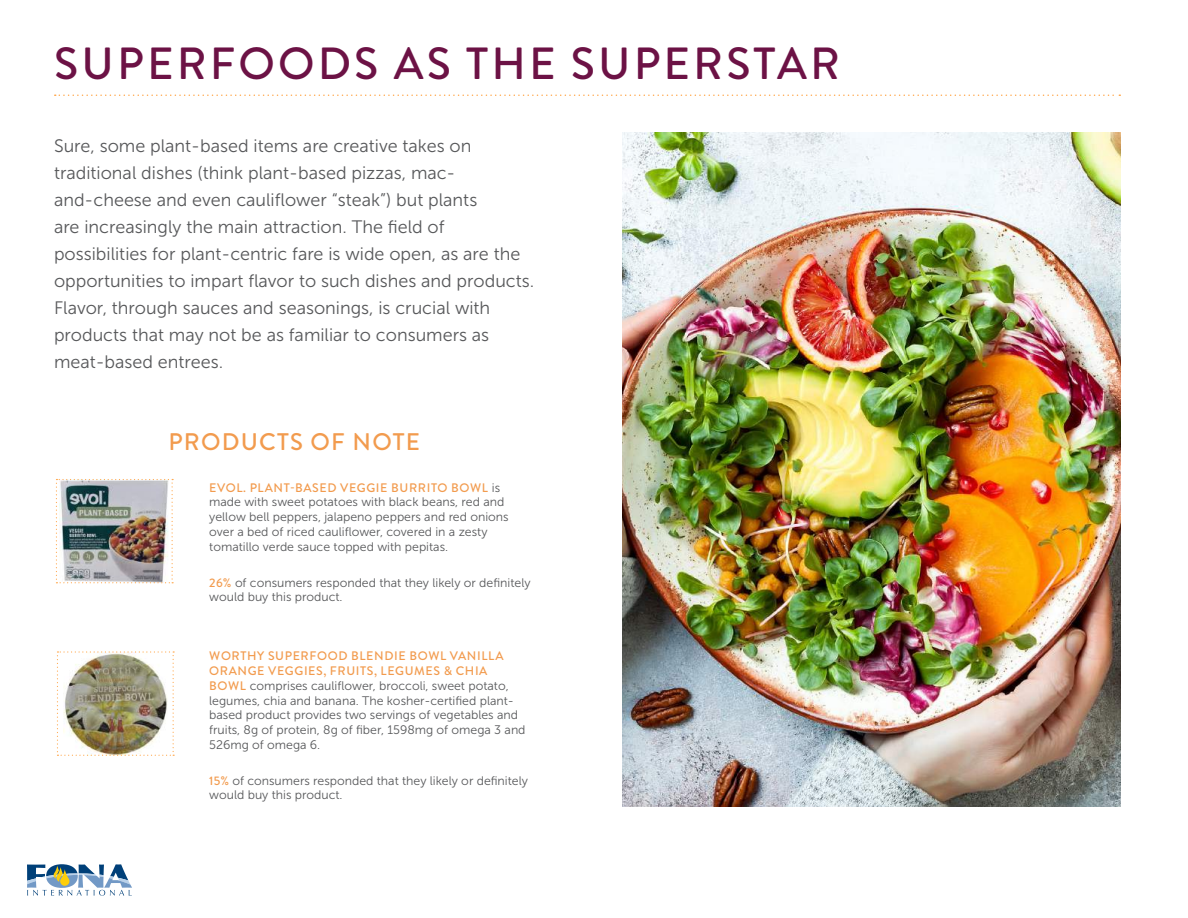
<style>
.page{position:relative;width:1188px;height:918px;background:#fff}
.page>*{position:absolute;margin:0;border:0;box-sizing:border-box;transform-origin:0 0}
.t1{font:500 45px "Brandon Grotesque";letter-spacing:.07em;color:#6c1245}
.t2{font:500 24px "Brandon Grotesque";letter-spacing:.05em;color:#f29b4e}
.t3{font:18px/27px "Museo Sans 300";color:#57585a}
.t4{font:12.3px/14.9px "Museo Sans 300";color:#57585a}
.t5{font:500 12.3px/14.9px "Brandon Grotesque";letter-spacing:.05em;color:#f29b4e}
.s1{font-family:"Museo Sans 300";font-weight:400;color:#57585a}
.s2{font-family:"Brandon Grotesque";font-weight:500;color:#f29b4e}
</style>
<div class="page">
<svg style="left:27px;top:864px;width:105px;height:32px"></svg>
<svg style="left:55px;top:94px;width:1065px;height:2px"></svg>
<img style="left:56px;top:479px;width:117px;height:104px">
<img style="left:57px;top:651px;width:117px;height:105px">
<img style="left:622px;top:133px;width:498px;height:674px">
<h1 class="t1" style="left:54px;top:32px;width:787px">SUPERFOODS AS THE SUPERSTAR</h1>
<p class="t3" style="left:54px;top:133px;width:482px">Sure, some plant-based items are creative takes on traditional dishes (think plant-based pizzas, mac&shy;and-cheese and even cauliflower “steak”) but plants<br>are increasingly the main attraction. The field of possibilities for plant-centric fare is wide open, as are the opportunities to impart flavor to such dishes and products.<br>Flavor, through sauces and seasonings, is crucial with products that may not be as familiar to consumers as meat-based entrees.</p>
<h2 class="t2" style="left:168px;top:425px;width:253px">PRODUCTS OF NOTE</h2>
<p class="t5" style="left:209px;top:480px;width:292px">EVOL. PLANT-BASED VEGGIE BURRITO BOWL <span class="s1">is</span></p>
<p class="t4" style="left:209px;top:495px;width:301px">made with sweet potatoes with black beans, red and yellow bell peppers, jalapeno peppers and red onions over a bed of riced cauliflower, covered in a zesty tomatillo verde sauce topped with pepitas.</p>
<p class="t4" style="left:209px;top:575px;width:323px"><span class="s2">26%</span> of consumers responded that they likely or definitely would buy this product.</p>
<p class="t5" style="left:209px;top:649px;width:296px">WORTHY SUPERFOOD BLENDIE BOWL VANILLA<br>ORANGE VEGGIES, FRUITS, LEGUMES &amp; CHIA</p>
<p class="t4" style="left:209px;top:678px;width:318px"><span class="s2">BOWL</span> comprises cauliflower, broccoli, sweet potato, legumes, chia and banana. The kosher-certified plant&shy;based product provides two servings of vegetables and fruits, 8g of protein, 8g of fiber, 1598mg of omega 3 and 526mg of omega 6.</p>
<p class="t4" style="left:209px;top:773px;width:320px"><span class="s2">15%</span> of consumers responded that they likely or definitely would buy this product.</p>
</div>
